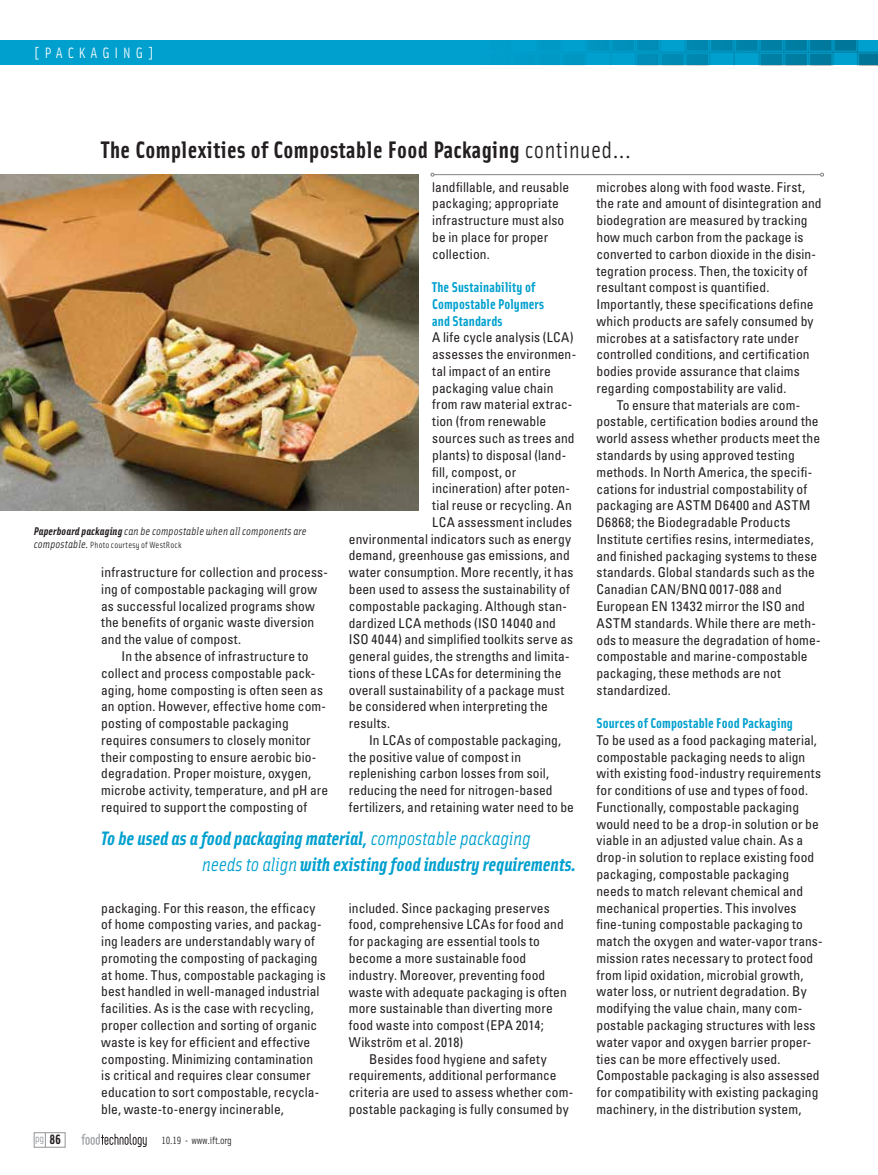
<style>
.page{position:relative;width:878px;height:1175px;background:#fff}
.page>*{position:absolute;margin:0;border:0;box-sizing:border-box;transform-origin:0 0}
.t1{font:24px "Solex Bold Lining";letter-spacing:.02em;color:#231f20}
.t2{font:italic 19.5px/25.5px "Solex Bold Lining";color:#00a0ce}
.t3{font:15px "Solex Regular Lining";letter-spacing:.33em;color:#fff}
.t4{font:14.25px/16.8px "Solex Bold Lining";letter-spacing:.01em;color:#00a0ce}
.t5{font:condensed 13.5px/16.8px "Univers LT Std";letter-spacing:.01em;color:#231f20}
.t6{font:italic 11.25px "Solex Regular Lining";letter-spacing:.015em;color:#231f20}
.t7{font:10.5px "Solex Regular Lining";letter-spacing:-.02em;color:#231f20}
.t8{font:10.5px "Solex Regular Lining";color:#939598}
.t9{font:9px "Solex Regular Lining";letter-spacing:.025em;color:#231f20}
.s1{font-family:"Solex Regular Lining"}
.s2{font-family:"Solex Bold Lining"}
.s3{font-style:italic;font-size:11.25px}
.s4{font-family:"Solex Bold Lining";font-size:13.5px;color:#231f20}
.s5{color:#939598}
</style>
<div class="page">
<div style="left:34px;top:1132px;width:31px;height:15px;border:1px solid #939598"></div>
<svg style="left:81px;top:1133px;width:66px;height:14px"></svg>
<div style="left:0;top:40px;width:878px;height:25px;background:#00a0ce"></div>
<img style="left:558px;top:40px;width:320px;height:25px">
<hr style="left:434px;top:174px;width:386px;height:1px;background:#808285">
<img style="left:0;top:175px;width:418px;height:335px">
<p class="t3" style="left:34px;top:43px;width:122px">[PACKAGING]</p>
<h1 class="t1" style="left:101px;top:134px;width:531px">The Complexities of Compostable Food Packaging <span class="s1">continued...</span></h1>
<p class="t6" style="left:34px;top:523px;width:274px"><span class="s2">Paperboard packaging</span> can be compostable when all components are</p>
<p class="t9" style="left:34px;top:539px;width:149px"><span class="s3">compostable.</span> Photo courtesy of WestRock</p>
<p class="t5" style="left:101px;top:563px;width:228px">infrastructure for collection and process&shy;ing of compostable packaging will grow as successful localized programs show the benefits of organic waste diversion and the value of compost.</p>
<p class="t5" style="left:101px;top:647px;width:229px;text-indent:20px">In the absence of infrastructure to collect and process compostable pack&shy;aging, home composting is often seen as an option. However, effective home com&shy;posting of compostable packaging requires consumers to closely monitor their composting to ensure aerobic bio&shy;degradation. Proper moisture, oxygen, microbe activity, temperature, and pH are required to support the composting of</p>
<p class="t5" style="left:432px;top:178px;width:138px">landfillable, and reusable packaging; appropriate infrastructure must also be in place for proper collection.</p>
<p class="t4" style="left:432px;top:278px;width:113px">The Sustainability of<br>Compostable Polymers and Standards</p>
<p class="t5" style="left:432px;top:329px;width:143px">A life cycle analysis (LCA)</p>
<p class="t5" style="left:432px;top:346px;width:145px">assesses the environmen-</p>
<p class="t5" style="left:432px;top:362px;width:120px">tal impact of an entire</p>
<p class="t5" style="left:432px;top:379px;width:123px">packaging value chain</p>
<p class="t5" style="left:432px;top:396px;width:142px">from raw material extrac-</p>
<p class="t5" style="left:432px;top:413px;width:116px">tion (from renewable</p>
<p class="t5" style="left:432px;top:429px;width:144px">sources such as trees and</p>
<p class="t5" style="left:432px;top:446px;width:135px">plants) to disposal (land-</p>
<p class="t5" style="left:432px;top:463px;width:85px">fill, compost, or</p>
<p class="t5" style="left:432px;top:480px;width:139px">incineration) after poten-</p>
<p class="t5" style="left:432px;top:496px;width:141px">tial reuse or recycling. An</p>
<p class="t5" style="left:432px;top:513px;width:141px">LCA assessment includes</p>
<p class="t5" style="left:349px;top:530px;width:224px">environmental indicators such as energy</p>
<p class="t5" style="left:349px;top:547px;width:222px">demand, greenhouse gas emissions, and</p>
<p class="t5" style="left:349px;top:564px;width:226px">water consumption. More recently, it has</p>
<p class="t5" style="left:349px;top:580px;width:222px">been used to assess the sustainability of</p>
<p class="t5" style="left:349px;top:597px;width:219px">compostable packaging. Although stan-</p>
<p class="t5" style="left:349px;top:614px;width:209px">dardized LCA methods (ISO 14040 and</p>
<p class="t5" style="left:349px;top:631px;width:226px">ISO 4044) and simplified toolkits serve as</p>
<p class="t5" style="left:349px;top:647px;width:222px">general guides, the strengths and limita-</p>
<p class="t5" style="left:349px;top:664px;width:214px">tions of these LCAs for determining the</p>
<p class="t5" style="left:349px;top:681px;width:217px">overall sustainability of a package must</p>
<p class="t5" style="left:349px;top:698px;width:201px">be considered when interpreting the</p>
<p class="t5" style="left:349px;top:714px;width:43px">results.</p>
<p class="t5" style="left:369px;top:731px;width:193px">In LCAs of compostable packaging,</p>
<p class="t5" style="left:349px;top:748px;width:174px">the positive value of compost in</p>
<p class="t5" style="left:349px;top:765px;width:202px">replenishing carbon losses from soil,</p>
<p class="t5" style="left:349px;top:782px;width:205px">reducing the need for nitrogen-based</p>
<p class="t5" style="left:349px;top:798px;width:227px">fertilizers, and retaining water need to be</p>
<h2 class="t2" style="left:202px;top:825px;width:375px;text-indent:-101px">To be used as a food packaging material, <span class="s1">compostable packaging<br>needs to align</span> with existing food industry requirements.</h2>
<p class="t5" style="left:101px;top:899px;width:226px">packaging. For this reason, the efficacy of home composting varies, and packag&shy;ing leaders are understandably wary of promoting the composting of packaging at home. Thus, compostable packaging is best handled in well-managed industrial facilities. As is the case with recycling, proper collection and sorting of organic waste is key for efficient and effective composting. Minimizing contamination<br>is critical and requires clear consumer education to sort compostable, recycla&shy;ble, waste-to-energy incinerable,</p>
<p class="t8" style="left:35px;top:1131px;width:27px">pg <span class="s4">86</span></p>
<p class="t7" style="left:161px;top:1133px;width:72px">10.19 <span class="s5">•</span> www.ift.org</p>
<p class="t5" style="left:349px;top:899px;width:219px">included. Since packaging preserves food, comprehensive LCAs for food and for packaging are essential tools to become a more sustainable food industry. Moreover, preventing food waste with adequate packaging is often more sustainable than diverting more food waste into compost (EPA 2014; Wikström et al. 2018)</p>
<p class="t5" style="left:349px;top:1050px;width:226px;text-indent:20px">Besides food hygiene and safety requirements, additional performance criteria are used to assess whether com&shy;postable packaging is fully consumed by</p>
<p class="t5" style="left:596px;top:178px;width:210px">microbes along with food waste. First,</p>
<p class="t5" style="left:596px;top:195px;width:227px">the rate and amount of disintegration and</p>
<p class="t5" style="left:596px;top:212px;width:213px">biodegration are measured by tracking</p>
<p class="t5" style="left:596px;top:228px;width:208px">how much carbon from the package is</p>
<p class="t5" style="left:596px;top:245px;width:221px">converted to carbon dioxide in the disin-</p>
<p class="t5" style="left:596px;top:262px;width:212px">tegration process. Then, the toxicity of</p>
<p class="t5" style="left:596px;top:279px;width:174px">resultant compost is quantified.</p>
<p class="t5" style="left:596px;top:296px;width:219px">Importantly, these specifications define</p>
<p class="t5" style="left:596px;top:312px;width:218px">which products are safely consumed by</p>
<p class="t5" style="left:596px;top:329px;width:204px">microbes at a satisfactory rate under</p>
<p class="t5" style="left:596px;top:346px;width:215px">controlled conditions, and certification</p>
<p class="t5" style="left:596px;top:363px;width:205px">bodies provide assurance that claims</p>
<p class="t5" style="left:596px;top:379px;width:191px">regarding compostability are valid.</p>
<p class="t5" style="left:616px;top:396px;width:185px">To ensure that materials are com-</p>
<p class="t5" style="left:596px;top:413px;width:224px">postable, certification bodies around the</p>
<p class="t5" style="left:596px;top:430px;width:225px">world assess whether products meet the</p>
<p class="t5" style="left:596px;top:446px;width:200px">standards by using approved testing</p>
<p class="t5" style="left:596px;top:463px;width:217px">methods. In North America, the specifi-</p>
<p class="t5" style="left:596px;top:480px;width:212px">cations for industrial compostability of</p>
<p class="t5" style="left:596px;top:497px;width:215px">packaging are ASTM D6400 and ASTM</p>
<p class="t5" style="left:596px;top:514px;width:195px">D6868; the Biodegradable Products</p>
<p class="t5" style="left:596px;top:530px;width:219px">Institute certifies resins, intermediates,</p>
<p class="t5" style="left:596px;top:547px;width:222px">and finished packaging systems to these</p>
<p class="t5" style="left:596px;top:564px;width:220px">standards. Global standards such as the</p>
<p class="t5" style="left:596px;top:581px;width:187px">Canadian CAN/BNQ 0017-088 and</p>
<p class="t5" style="left:596px;top:597px;width:210px">European EN 13432 mirror the ISO and</p>
<p class="t5" style="left:596px;top:614px;width:221px">ASTM standards. While there are meth-</p>
<p class="t5" style="left:596px;top:631px;width:226px">ods to measure the degradation of home-</p>
<p class="t5" style="left:596px;top:648px;width:213px">compostable and marine-compostable</p>
<p class="t5" style="left:596px;top:664px;width:186px">packaging, these methods are not</p>
<p class="t5" style="left:596px;top:681px;width:76px">standardized.</p>
<p class="t4" style="left:596px;top:714px;width:198px">Sources of Compostable Food Packaging</p>
<p class="t5" style="left:596px;top:731px;width:228px">To be used as a food packaging material, compostable packaging needs to align with existing food-industry requirements for conditions of use and types of food.<br>Functionally, compostable packaging would need to be a drop-in solution or be viable in an adjusted value chain. As a drop-in solution to replace existing food packaging, compostable packaging needs to match relevant chemical and mechanical properties. This involves fine-tuning compostable packaging to match the oxygen and water-vapor trans&shy;mission rates necessary to protect food from lipid oxidation, microbial growth, water loss, or nutrient degradation. By modifying the value chain, many com&shy;postable packaging structures with less water vapor and oxygen barrier proper&shy;ties can be more effectively used.<br>Compostable packaging is also assessed for compatibility with existing packaging machinery, in the distribution system,</p>
</div>
